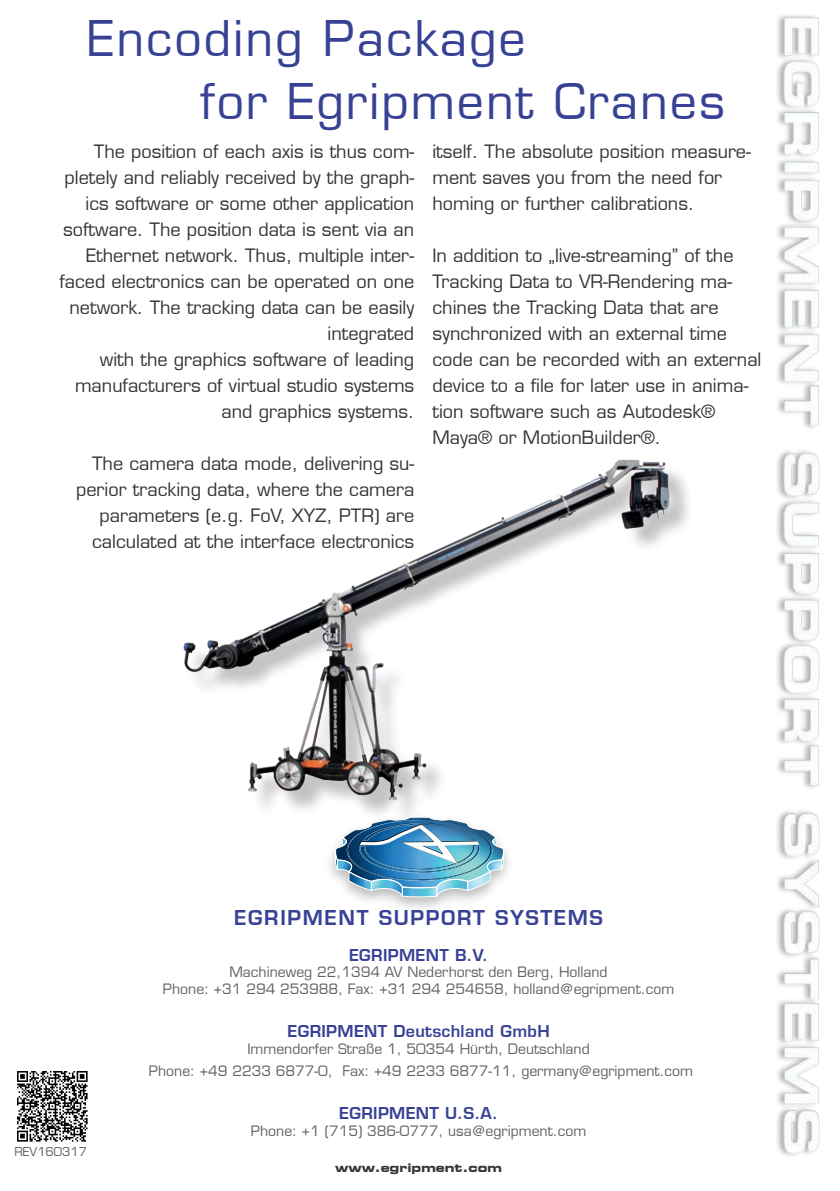
<style>
.page{position:relative;width:840px;height:1191px;background:#fff}
.page>*{position:absolute;margin:0;border:0;box-sizing:border-box;transform-origin:0 0}
.t1{font:48px/62.4px "Eurostile";letter-spacing:.04em;color:#384295}
.t2{font:600 20px "Eurostile";letter-spacing:.08em;color:#384295}
.t3{font:18px/26px "Eurostile";color:#373435;text-align:right}
.t4{font:600 16px "Eurostile";letter-spacing:.02em;color:#384295}
.t5{font:14px/16.8px "Eurostile";color:#616164;text-align:center}
.t6{font:12px "Eurostile Bold Extended Two";color:#373435}
.t7{font:12px "Eurostile";color:#616164}
</style>
<div class="page">
<img style="left:777px;top:15px;width:43px;height:1141px">
<img style="left:183px;top:459px;width:499px;height:348px">
<div style="left:324px;top:812px;width:190px;height:101px;background:#231f20;opacity:.31"></div>
<img style="left:335px;top:817px;width:168px;height:80px">
<img style="left:18px;top:1071px;width:70px;height:70px">
<h1 class="t1" style="left:200px;top:8px;width:525px;text-indent:-113px">Encoding Package<br>for Egripment Cranes</h1>
<p class="t3" style="left:59px;top:139px;width:356px">The position of each axis is thus com&shy;pletely and reliably received by the graph&shy;ics software or some other application software. The position data is sent via an Ethernet network. Thus, multiple inter&shy;faced electronics can be operated on one network. The tracking data can be easily integrated<br>with the graphics software of leading manufacturers of virtual studio systems and graphics systems.</p>
<p class="t3" style="left:76px;top:451px;width:339px">The camera data mode, delivering su&shy;perior tracking data, where the camera parameters (e.g. FoV, XYZ, PTR) are calculated at the interface electronics</p>
<p class="t3" style="left:432px;top:138px;width:320px;text-align:left">itself. The absolute position measure&shy;ment saves you from the need for homing or further calibrations.</p>
<p class="t3" style="left:432px;top:242px;width:330px;text-align:left">In addition to „live-streaming” of the Tracking Data to VR-Rendering ma&shy;chines the Tracking Data that are synchronized with an external time code can be recorded with an external device to a file for later use in anima&shy;tion software such as Autodesk® Maya® or MotionBuilder®.</p>
<p class="t7" style="left:14px;top:1144px;width:74px">REV160317</p>
<p class="t2" style="left:234px;top:904px;width:370px">EGRIPMENT SUPPORT SYSTEMS</p>
<p class="t4" style="left:349px;top:944px;width:140px">EGRIPMENT B.V.</p>
<p class="t5" style="left:163px;top:964px;width:512px">Machineweg 22,1394 AV Nederhorst den Berg, Holland<br>Phone: +31 294 253988, Fax: +31 294 254658, holland@egripment.com</p>
<p class="t4" style="left:287px;top:1021px;width:263px">EGRIPMENT Deutschland GmbH</p>
<p class="t5" style="left:149px;top:1038px;width:545px;line-height:21.6px">Immendorfer Straße 1, 50354 Hürth, Deutschland<br>Phone: +49 2233 6877-0, Fax: +49 2233 6877-11, germany@egripment.com</p>
<p class="t4" style="left:339px;top:1103px;width:160px">EGRIPMENT U.S.A.</p>
<p class="t5" style="left:251px;top:1122px;width:337px">Phone: +1 (715) 386-0777, usa@egripment.com</p>
<p class="t6" style="left:335px;top:1159px;width:168px">www.egripment.com</p>
</div>
